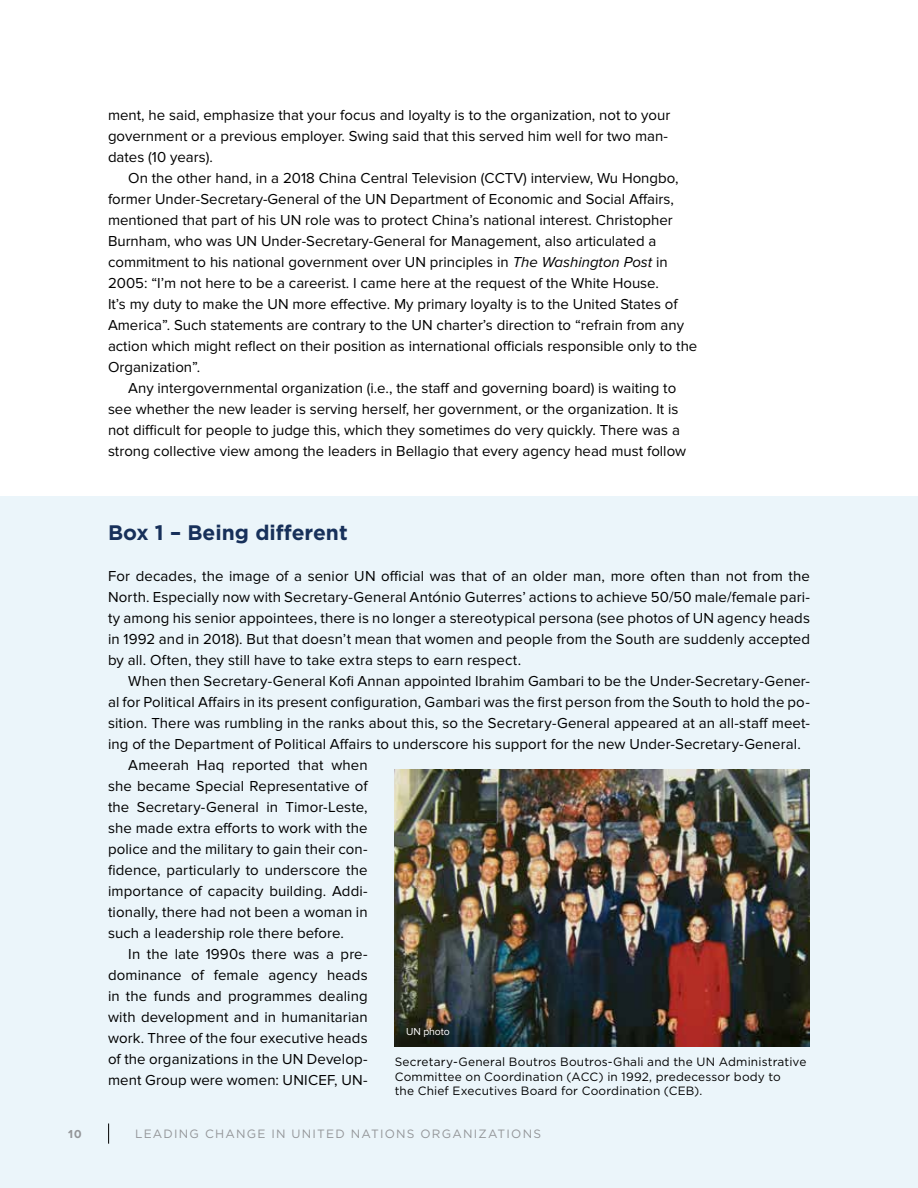
<style>
.page{position:relative;width:918px;height:1188px;background:#fff}
.page>*{position:absolute;margin:0;border:0;box-sizing:border-box;transform-origin:0 0}
.t1{font:700 21px "Gotham";color:#17305a}
.t2{font:15px/21px "Proxima Nova";color:#000}
.t3{font:12px/14.4px "Gotham";letter-spacing:.015em;color:#000}
.t4{font:12px "Gotham";letter-spacing:.1em;color:#939598}
.t5{font:700 12px "Proxima Nova";color:#939598}
.t6{font:10.5px "Proxima Nova";letter-spacing:-.01em;color:#fff}
.s1{font-style:italic}
</style>
<div class="page">
<div style="left:0;top:497px;width:918px;height:691px;background:#ebf5fa"></div>
<img style="left:395px;top:770px;width:415px;height:276px">
<svg style="left:108px;top:1124px;width:1px;height:20px"></svg>
<p class="t2" style="left:108px;top:105px;width:564px">ment, he said, emphasize that your focus and loyalty is to the organization, not to your government or a previous employer. Swing said that this served him well for two man&shy;dates (10 years).</p>
<p class="t2" style="left:108px;top:168px;width:591px;text-indent:20px">On the other hand, in a 2018 China Central Television (CCTV) interview, Wu Hongbo, former Under-Secretary-General of the UN Department of Economic and Social Affairs, mentioned that part of his UN role was to protect China’s national interest. Christopher Burnham, who was UN Under-Secretary-General for Management, also articulated a commitment to his national government over UN principles in <span class="s1">The Washington Post</span> in 2005: “I’m not here to be a careerist. I came here at the request of the White House.<br>It’s my duty to make the UN more effective. My primary loyalty is to the United States of America”. Such statements are contrary to the UN charter’s direction to “refrain from any action which might reflect on their position as international officials responsible only to the Organization”.</p>
<p class="t2" style="left:108px;top:378px;width:580px;text-indent:20px">Any intergovernmental organization (i.e., the staff and governing board) is waiting to see whether the new leader is serving herself, her government, or the organization. It is not difficult for people to judge this, which they sometimes do very quickly. There was a strong collective view among the leaders in Bellagio that every agency head must follow</p>
<h1 class="t1" style="left:108px;top:518px;width:241px">Box 1 – Being different</h1>
<p class="t2" style="left:108px;top:566px;width:704px;text-align:justify">For decades, the image of a senior UN official was that of an older man, more often than not from the North. Especially now with Secretary-General António Guterres’ actions to achieve 50/50 male/female pari&shy;ty among his senior appointees, there is no longer a stereotypical persona (see photos of UN agency heads in 1992 and in 2018). But that doesn’t mean that women and people from the South are suddenly accepted by all. Often, they still have to take extra steps to earn respect.</p>
<p class="t2" style="left:128px;top:671px;width:683px">When then Secretary-General Kofi Annan appointed Ibrahim Gambari to be the Under-Secretary-Gener-</p>
<p class="t2" style="left:108px;top:692px;width:703px">al for Political Affairs in its present configuration, Gambari was the first person from the South to hold the po-</p>
<p class="t2" style="left:108px;top:713px;width:703px">sition. There was rumbling in the ranks about this, so the Secretary-General appeared at an all-staff meet-</p>
<p class="t2" style="left:108px;top:734px;width:694px">ing of the Department of Political Affairs to underscore his support for the new Under-Secretary-General.</p>
<p class="t2" style="left:128px;top:755px;width:241px">Ameerah Haq reported that when</p>
<p class="t2" style="left:108px;top:776px;width:261px">she became Special Representative of</p>
<p class="t2" style="left:108px;top:797px;width:261px">the Secretary-General in Timor-Leste,</p>
<p class="t2" style="left:108px;top:818px;width:261px">she made extra efforts to work with the</p>
<p class="t2" style="left:108px;top:839px;width:261px">police and the military to gain their con-</p>
<p class="t2" style="left:108px;top:860px;width:261px">fidence, particularly to underscore the</p>
<p class="t2" style="left:108px;top:881px;width:261px">importance of capacity building. Addi-</p>
<p class="t2" style="left:108px;top:902px;width:261px">tionally, there had not been a woman in</p>
<p class="t2" style="left:108px;top:923px;width:237px">such a leadership role there before.</p>
<p class="t2" style="left:128px;top:944px;width:241px">In the late 1990s there was a pre-</p>
<p class="t2" style="left:108px;top:965px;width:261px">dominance of female agency heads</p>
<p class="t2" style="left:108px;top:986px;width:261px">in the funds and programmes dealing</p>
<p class="t2" style="left:108px;top:1007px;width:261px">with development and in humanitarian</p>
<p class="t2" style="left:108px;top:1028px;width:261px">work. Three of the four executive heads</p>
<p class="t2" style="left:108px;top:1049px;width:261px">of the organizations in the UN Develop-</p>
<p class="t2" style="left:108px;top:1070px;width:261px">ment Group were women: UNICEF, UN-</p>
<p class="t6" style="left:406px;top:1026px;width:45px">UN photo</p>
<p class="t3" style="left:395px;top:1054px;width:413px">Secretary-General Boutros Boutros-Ghali and the UN Administrative<br>Committee on Coordination (ACC) in 1992, predecessor body to<br>the Chief Executives Board for Coordination (CEB).</p>
<p class="t5" style="left:68px;top:1127px;width:15px">10</p>
<p class="t4" style="left:135px;top:1126px;width:407px">LEADING CHANGE IN UNITED NATIONS ORGANIZATIONS</p>
</div>
